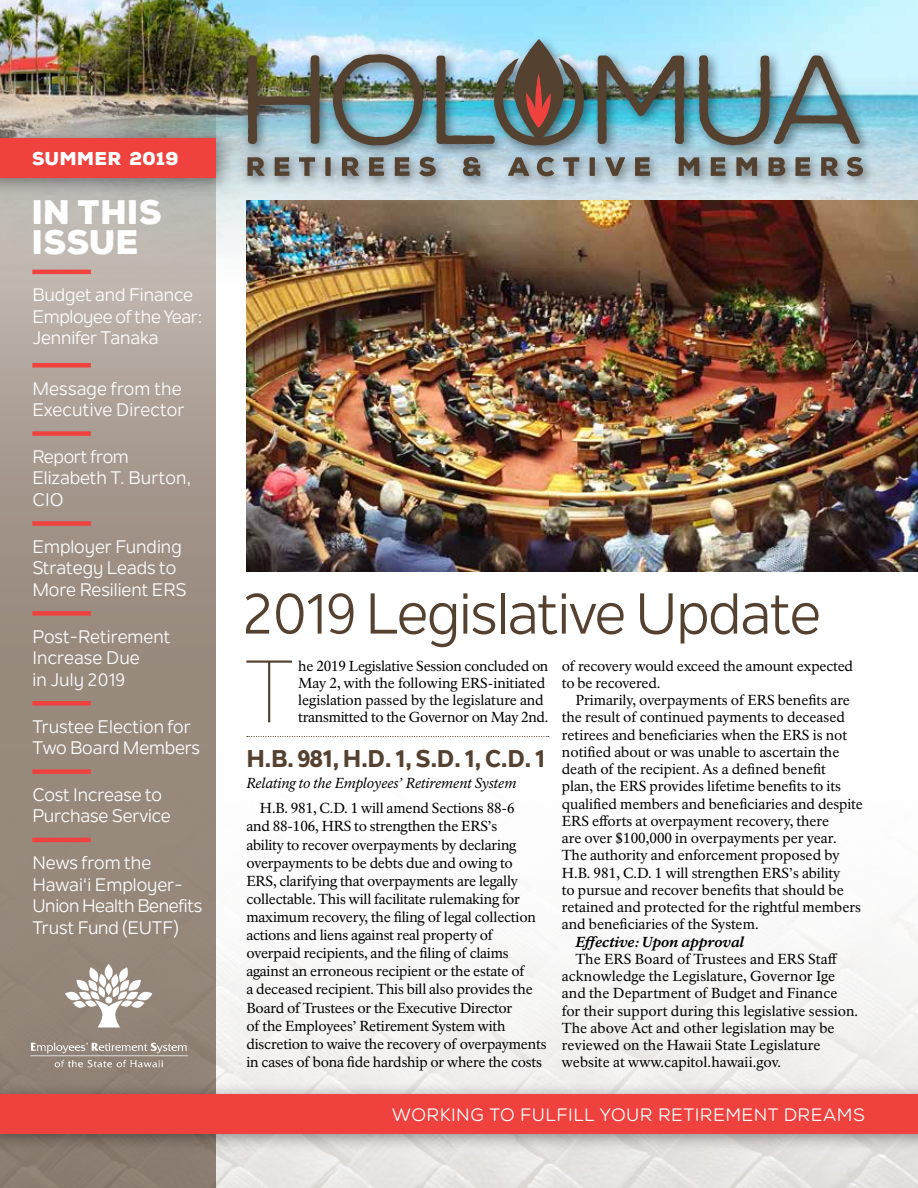
<style>
.page{position:relative;width:918px;height:1188px;background:#fff}
.page>*{position:absolute;margin:0;border:0;box-sizing:border-box;transform-origin:0 0}
.t1{font:300 87.6px "Nolan Next";color:#554130}
.t2{font:57px "Nolan Next";letter-spacing:-.02em;color:#554130}
.t3{font:900 33px/30.6px "Nexa Rust Sans";color:#fff}
.t4{font:800 24px "Nolan Next";color:#554130}
.t5{font:18px/21.6px "Nolan Next";letter-spacing:-.005em;color:#fff}
.t6{font:18px "Nexa Rust Sans";letter-spacing:.025em;color:#fff}
.t7{font:900 18px "Nexa Rust Sans";letter-spacing:.025em;color:#fff}
.t8{font:14.25px/17.2px "NPS Rawlinson OT";letter-spacing:-.01em;color:#000}
.t9{font:italic 14.25px "NPS Rawlinson OT";letter-spacing:-.005em;color:#000}
.t10{font:italic 800 14.25px "NPS Rawlinson OT";letter-spacing:-.01em;color:#000}
</style>
<div class="page">
<img style="left:216px;top:0;width:702px;height:253px">
<div style="left:240px;top:34px;width:636px;height:155px;background:#000;opacity:.5"></div>
<img style="left:248px;top:55px;width:72px;height:89px">
<img style="left:333px;top:54px;width:90px;height:91px">
<img style="left:597px;top:55px;width:87px;height:89px">
<img style="left:699px;top:55px;width:161px;height:90px">
<svg style="left:247px;top:157px;width:18px;height:19px"></svg>
<svg style="left:275px;top:157px;width:15px;height:19px"></svg>
<svg style="left:299px;top:157px;width:16px;height:19px"></svg>
<svg style="left:325px;top:157px;width:6px;height:19px"></svg>
<svg style="left:342px;top:157px;width:17px;height:19px"></svg>
<svg style="left:369px;top:157px;width:15px;height:19px"></svg>
<svg style="left:395px;top:157px;width:15px;height:19px"></svg>
<svg style="left:419px;top:157px;width:17px;height:19px"></svg>
<svg style="left:463px;top:157px;width:17px;height:19px"></svg>
<svg style="left:508px;top:157px;width:21px;height:19px"></svg>
<svg style="left:537px;top:157px;width:17px;height:19px"></svg>
<svg style="left:563px;top:157px;width:16px;height:19px"></svg>
<svg style="left:590px;top:157px;width:5px;height:19px"></svg>
<svg style="left:605px;top:157px;width:20px;height:19px"></svg>
<svg style="left:635px;top:157px;width:15px;height:19px"></svg>
<svg style="left:679px;top:157px;width:20px;height:19px"></svg>
<svg style="left:711px;top:157px;width:15px;height:19px"></svg>
<svg style="left:736px;top:157px;width:21px;height:19px"></svg>
<svg style="left:768px;top:157px;width:17px;height:19px"></svg>
<svg style="left:795px;top:157px;width:15px;height:19px"></svg>
<svg style="left:821px;top:157px;width:17px;height:19px"></svg>
<svg style="left:847px;top:157px;width:16px;height:19px"></svg>
<img style="left:436px;top:39px;width:148px;height:106px">
<svg style="left:0;top:0;width:216px;height:1188px;fill:#9a8b80"></svg>
<img style="left:22px;top:954px;width:174px;height:123px">
<div style="left:0;top:1082px;width:918px;height:71px;background:#000;opacity:.4"></div>
<div style="left:0;top:1094px;width:918px;height:40px;background:#ef413d"></div>
<div style="left:0;top:126px;width:235px;height:71px;background:#000;opacity:.4"></div>
<div style="left:0;top:138px;width:216px;height:40px;background:#ef413d"></div>
<hr style="left:32px;top:270px;width:59px;height:4px;background:#ef413d">
<div style="left:32px;top:363px;width:59px;height:5px;background:#ef413d"></div>
<div style="left:32px;top:431px;width:59px;height:5px;background:#ef413d"></div>
<div style="left:32px;top:521px;width:59px;height:5px;background:#ef413d"></div>
<div style="left:32px;top:611px;width:59px;height:5px;background:#ef413d"></div>
<div style="left:32px;top:701px;width:59px;height:5px;background:#ef413d"></div>
<div style="left:32px;top:769px;width:59px;height:5px;background:#ef413d"></div>
<hr style="left:32px;top:838px;width:59px;height:4px;background:#ef413d">
<svg style="left:247px;top:736px;width:302px;height:1px"></svg>
<img style="left:246px;top:201px;width:672px;height:371px">
<p class="t7" style="left:32px;top:146px;width:148px">SUMMER 2019</p>
<h3 class="t3" style="left:33px;top:197px;width:132px">IN THIS<br>ISSUE</h3>
<p class="t5" style="left:32px;top:284px;width:172px">Budget and Finance<br>Employee of the Year:<br>Jennifer Tanaka</p>
<p class="t5" style="left:32px;top:377px;width:154px">Message from the<br>Executive Director</p>
<p class="t5" style="left:32px;top:446px;width:160px">Report from<br>Elizabeth T. Burton,<br>CIO</p>
<p class="t5" style="left:32px;top:536px;width:156px">Employer Funding<br>Strategy Leads to<br>More Resilient ERS</p>
<p class="t5" style="left:32px;top:626px;width:140px">Post-Retirement<br>Increase Due<br>in July 2019</p>
<p class="t5" style="left:32px;top:715px;width:169px">Trustee Election for<br>Two Board Members</p>
<p class="t5" style="left:32px;top:784px;width:140px">Cost Increase to<br>Purchase Service</p>
<p class="t5" style="left:32px;top:852px;width:172px">News from the<br>Hawai‘i Employer-<br>Union Health Benefits<br>Trust Fund (EUTF)</p>
<h2 class="t2" style="left:242px;top:579px;width:581px">2019 Legislative Update</h2>
<h1 class="t1" style="left:243px;top:639px;width:53px">T</h1>
<p class="t8" style="left:298px;top:657px;width:252px">he 2019 Legislative Session concluded on May 2, with the following ERS-initiated legislation passed by the legislature and transmitted to the Governor on May 2nd.</p>
<h3 class="t4" style="left:246px;top:743px;width:301px">H.B. 981, H.D. 1, S.D. 1, C.D. 1</h3>
<p class="t9" style="left:246px;top:775px;width:272px">Relating to the Employees’ Retirement System</p>
<p class="t8" style="left:246px;top:799px;width:302px;line-height:18.1px;text-indent:13px">H.B. 981, C.D. 1 will amend Sections 88-6<br>and 88-106, HRS to strengthen the ERS’s<br>ability to recover overpayments by declaring overpayments to be debts due and owing to ERS, clarifying that overpayments are legally collectable. This will facilitate rulemaking for maximum recovery, the filing of legal collection actions and liens against real property of overpaid recipients, and the filing of claims against an erroneous recipient or the estate of<br>a deceased recipient. This bill also provides the Board of Trustees or the Executive Director<br>of the Employees’ Retirement System with discretion to waive the recovery of overpayments in cases of bona fide hardship or where the costs</p>
<p class="t8" style="left:562px;top:657px;width:293px">of recovery would exceed the amount expected to be recovered.</p>
<p class="t8" style="left:562px;top:692px;width:302px;text-indent:13px">Primarily, overpayments of ERS benefits are the result of continued payments to deceased retirees and beneficiaries when the ERS is not notified about or was unable to ascertain the death of the recipient. As a defined benefit<br>plan, the ERS provides lifetime benefits to its qualified members and beneficiaries and despite ERS efforts at overpayment recovery, there<br>are over $100,000 in overpayments per year.<br>The authority and enforcement proposed by H.B. 981, C.D. 1 will strengthen ERS’s ability<br>to pursue and recover benefits that should be retained and protected for the rightful members and beneficiaries of the System.</p>
<p class="t10" style="left:575px;top:933px;width:170px">Effective: Upon approval</p>
<p class="t8" style="left:562px;top:950px;width:298px;text-indent:13px">The ERS Board of Trustees and ERS Staff acknowledge the Legislature, Governor Ige and the Department of Budget and Finance for their support during this legislative session.<br>The above Act and other legislation may be reviewed on the Hawaii State Legislature website at www.capitol.hawaii.gov.</p>
<p class="t6" style="left:392px;top:1104px;width:475px">WORKING TO FULFILL YOUR RETIREMENT DREAMS</p>
</div>
